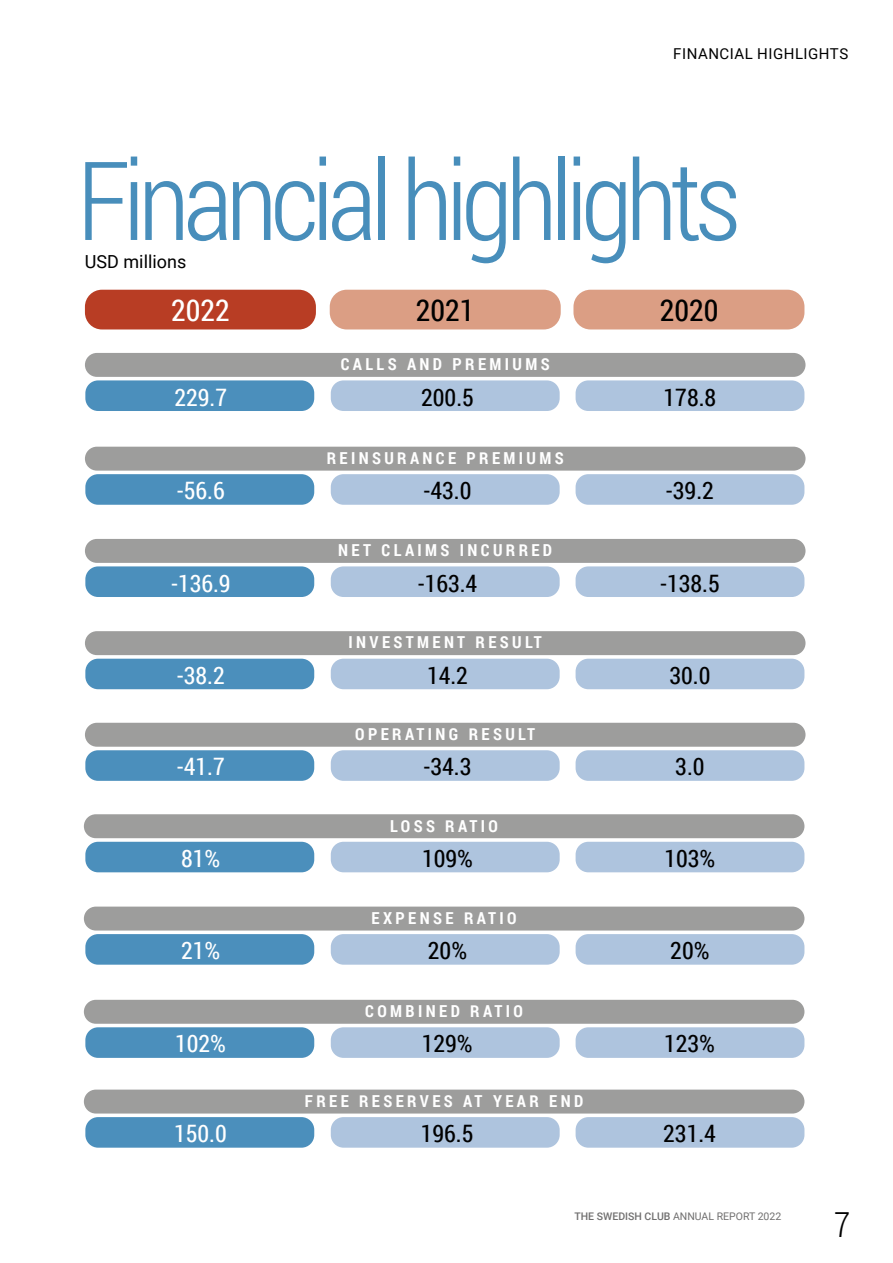
<style>
.page{position:relative;width:893px;height:1263px;background:#fff}
.page>*{position:absolute;margin:0;border:0;box-sizing:border-box;transform-origin:0 0}
.t1{font:300 109.5px "Roboto Condensed";letter-spacing:-.065em;color:#488ebb}
.t2{font:300 34.5px "Roboto Condensed";color:#000}
.t3{font:30px "Roboto Condensed";color:#000}
.t4{font:30px "Roboto Condensed";color:#fff}
.t5{font:24px "Roboto Condensed";color:#000}
.t6{font:24px "Roboto Condensed";color:#fff}
.t7{font:18px "Roboto";color:#000}
.t8{font:700 16.5px "Roboto Condensed";letter-spacing:.205em;color:#fff}
.t9{font:15px "Roboto";letter-spacing:.035em;color:#000}
.t10{font:10.5px "Roboto";color:#706f6f}
.s1{font-weight:500}
</style>
<div class="page">
<div style="left:85px;top:290px;width:231px;height:39px;background:#b83d24;border-radius:17px"></div>
<div style="left:330px;top:290px;width:231px;height:39px;background:#db9e84;border-radius:17px"></div>
<div style="left:573px;top:290px;width:231px;height:39px;background:#db9e84;border-radius:17px"></div>
<div style="left:85px;top:353px;width:720px;height:24px;background:#9d9d9c;border-radius:12px"></div>
<div style="left:576px;top:380px;width:228px;height:31px;background:#aec4de;border-radius:13px"></div>
<div style="left:331px;top:380px;width:229px;height:31px;background:#aec4de;border-radius:13px"></div>
<div style="left:85px;top:380px;width:229px;height:31px;background:#4b8fbc;border-radius:13px"></div>
<div style="left:85px;top:447px;width:720px;height:24px;background:#9d9d9c;border-radius:12px"></div>
<div style="left:576px;top:474px;width:228px;height:31px;background:#aec4de;border-radius:13px"></div>
<div style="left:331px;top:474px;width:229px;height:31px;background:#aec4de;border-radius:13px"></div>
<div style="left:85px;top:474px;width:229px;height:31px;background:#4b8fbc;border-radius:13px"></div>
<div style="left:85px;top:539px;width:720px;height:24px;background:#9d9d9c;border-radius:12px"></div>
<div style="left:576px;top:566px;width:228px;height:31px;background:#aec4de;border-radius:13px"></div>
<div style="left:331px;top:566px;width:229px;height:31px;background:#aec4de;border-radius:13px"></div>
<div style="left:85px;top:566px;width:229px;height:31px;background:#4b8fbc;border-radius:13px"></div>
<div style="left:85px;top:631px;width:720px;height:24px;background:#9d9d9c;border-radius:12px"></div>
<div style="left:576px;top:659px;width:228px;height:30px;background:#aec4de;border-radius:13px"></div>
<div style="left:331px;top:659px;width:229px;height:30px;background:#aec4de;border-radius:13px"></div>
<div style="left:85px;top:659px;width:229px;height:30px;background:#4b8fbc;border-radius:13px"></div>
<div style="left:85px;top:723px;width:720px;height:24px;background:#9d9d9c;border-radius:12px"></div>
<div style="left:576px;top:750px;width:228px;height:31px;background:#aec4de;border-radius:13px"></div>
<div style="left:331px;top:750px;width:229px;height:31px;background:#aec4de;border-radius:13px"></div>
<div style="left:85px;top:750px;width:229px;height:31px;background:#4b8fbc;border-radius:13px"></div>
<div style="left:84px;top:814px;width:720px;height:24px;background:#9d9d9c;border-radius:12px"></div>
<div style="left:576px;top:842px;width:228px;height:30px;background:#aec4de;border-radius:13px"></div>
<div style="left:331px;top:842px;width:229px;height:30px;background:#aec4de;border-radius:13px"></div>
<div style="left:85px;top:842px;width:229px;height:30px;background:#4b8fbc;border-radius:13px"></div>
<div style="left:84px;top:906px;width:720px;height:24px;background:#9d9d9c;border-radius:12px"></div>
<div style="left:576px;top:934px;width:228px;height:31px;background:#aec4de;border-radius:13px"></div>
<div style="left:331px;top:934px;width:229px;height:31px;background:#aec4de;border-radius:13px"></div>
<div style="left:85px;top:934px;width:229px;height:31px;background:#4b8fbc;border-radius:13px"></div>
<div style="left:84px;top:1000px;width:720px;height:24px;background:#9d9d9c;border-radius:12px"></div>
<div style="left:576px;top:1027px;width:228px;height:31px;background:#aec4de;border-radius:13px"></div>
<div style="left:331px;top:1027px;width:229px;height:31px;background:#aec4de;border-radius:13px"></div>
<div style="left:85px;top:1027px;width:229px;height:31px;background:#4b8fbc;border-radius:13px"></div>
<div style="left:84px;top:1089px;width:720px;height:24px;background:#9d9d9c;border-radius:12px"></div>
<div style="left:576px;top:1117px;width:228px;height:31px;background:#aec4de;border-radius:13px"></div>
<div style="left:331px;top:1117px;width:229px;height:31px;background:#aec4de;border-radius:13px"></div>
<div style="left:85px;top:1117px;width:229px;height:31px;background:#4b8fbc;border-radius:13px"></div>
<p class="t9" style="left:673px;top:43px;width:176px">FINANCIAL HIGHLIGHTS</p>
<h1 class="t1" style="left:77px;top:125px;width:666px">Financial highlights</h1>
<p class="t7" style="left:85px;top:249px;width:103px">USD millions</p>
<h3 class="t4" style="left:171px;top:290px;width:60px">2022</h3>
<h3 class="t3" style="left:416px;top:290px;width:60px">2021</h3>
<h3 class="t3" style="left:660px;top:290px;width:60px">2020</h3>
<p class="t8" style="left:341px;top:353px;width:210px">CALLS AND PREMIUMS</p>
<h3 class="t6" style="left:174px;top:380px;width:54px">229.7</h3>
<h3 class="t5" style="left:421px;top:380px;width:54px">200.5</h3>
<h3 class="t5" style="left:664px;top:380px;width:54px">178.8</h3>
<p class="t8" style="left:327px;top:446px;width:238px">REINSURANCE PREMIUMS</p>
<h3 class="t6" style="left:177px;top:474px;width:49px">-56.6</h3>
<h3 class="t5" style="left:423px;top:474px;width:49px">-43.0</h3>
<h3 class="t5" style="left:666px;top:474px;width:49px">-39.2</h3>
<p class="t8" style="left:338px;top:538px;width:215px">NET CLAIMS INCURRED</p>
<h3 class="t6" style="left:171px;top:566px;width:61px">-136.9</h3>
<h3 class="t5" style="left:418px;top:566px;width:61px">-163.4</h3>
<h3 class="t5" style="left:660px;top:566px;width:61px">-138.5</h3>
<p class="t8" style="left:348px;top:631px;width:195px">INVESTMENT RESULT</p>
<h3 class="t6" style="left:177px;top:659px;width:49px">-38.2</h3>
<h3 class="t5" style="left:427px;top:659px;width:42px">14.2</h3>
<h3 class="t5" style="left:669px;top:659px;width:43px">30.0</h3>
<p class="t8" style="left:355px;top:722px;width:181px">OPERATING RESULT</p>
<h3 class="t6" style="left:177px;top:750px;width:49px">-41.7</h3>
<h3 class="t5" style="left:423px;top:750px;width:49px">-34.3</h3>
<h3 class="t5" style="left:675px;top:750px;width:31px">3.0</h3>
<p class="t8" style="left:390px;top:814px;width:109px">LOSS RATIO</p>
<h3 class="t6" style="left:181px;top:842px;width:41px">81%</h3>
<h3 class="t5" style="left:422px;top:842px;width:52px">109%</h3>
<h3 class="t5" style="left:664px;top:842px;width:52px">103%</h3>
<p class="t8" style="left:372px;top:906px;width:147px">EXPENSE RATIO</p>
<h3 class="t6" style="left:181px;top:934px;width:41px">21%</h3>
<h3 class="t5" style="left:428px;top:934px;width:41px">20%</h3>
<h3 class="t5" style="left:670px;top:934px;width:41px">20%</h3>
<p class="t8" style="left:365px;top:999px;width:159px">COMBINED RATIO</p>
<h3 class="t6" style="left:175px;top:1027px;width:52px">102%</h3>
<h3 class="t5" style="left:422px;top:1027px;width:52px">129%</h3>
<h3 class="t5" style="left:664px;top:1027px;width:52px">123%</h3>
<p class="t8" style="left:305px;top:1089px;width:280px">FREE RESERVES AT YEAR END</p>
<h3 class="t6" style="left:174px;top:1117px;width:54px">150.0</h3>
<h3 class="t5" style="left:421px;top:1117px;width:54px">196.5</h3>
<h3 class="t5" style="left:663px;top:1117px;width:54px">231.4</h3>
<p class="t10" style="left:574px;top:1209px;width:208px"><span class="s1">THE SWEDISH CLUB</span> ANNUAL REPORT 2022</p>
<h2 class="t2" style="left:834px;top:1201px;width:18px">7</h2>
</div>
